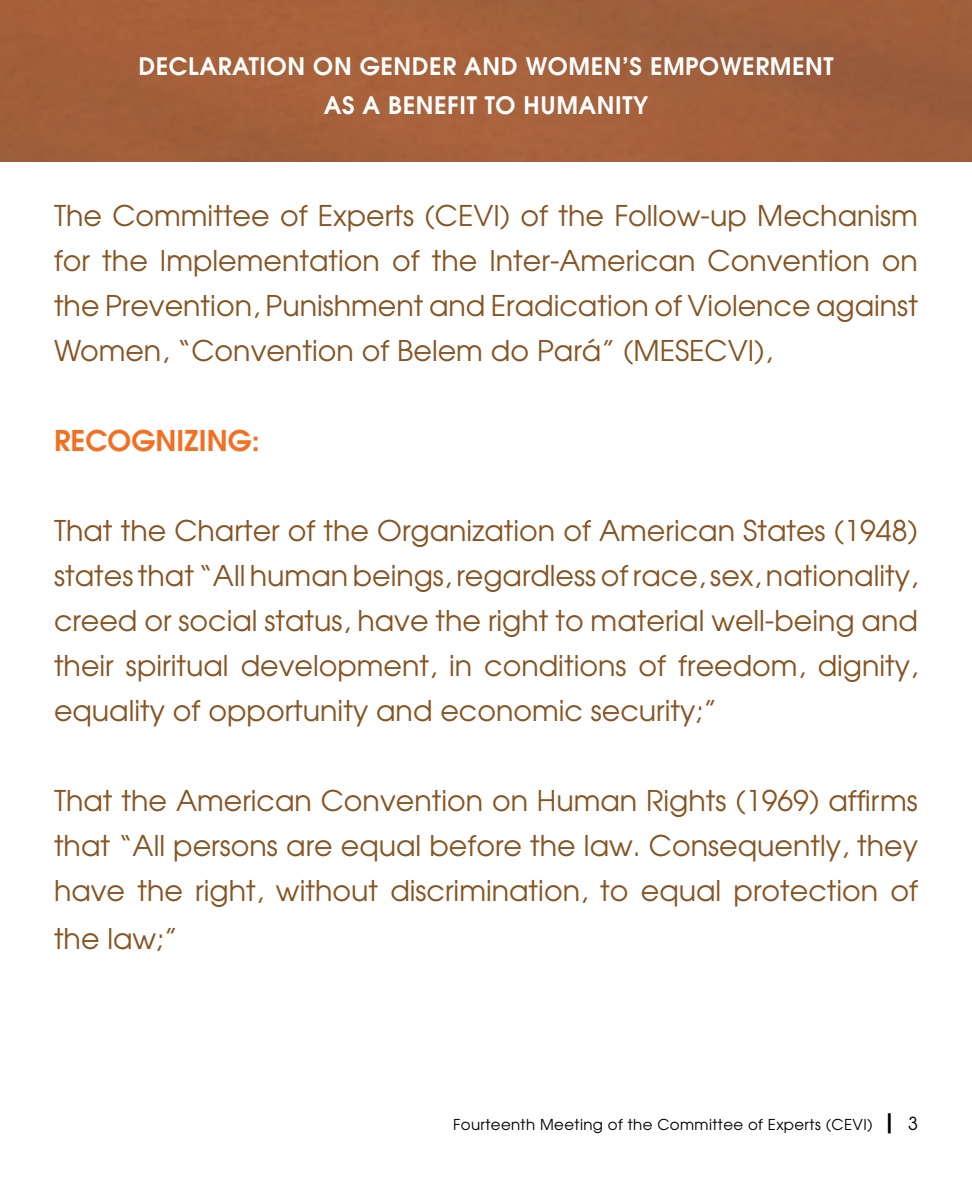
<style>
.page{position:relative;width:972px;height:1188px;background:#fff}
.page>*{position:absolute;margin:0;border:0;box-sizing:border-box;transform-origin:0 0}
.t1{font:28.5px/45px "Avant Garde";color:#865422;text-align:justify}
.t2{font:600 28.5px "Avant Garde";color:#f36f21}
.t3{font:600 24px/39px "Avant Garde";letter-spacing:.025em;color:#fff;text-align:center}
.t4{font:15px "Avant Garde";letter-spacing:.025em;color:#000}
.s1{font-weight:500;font-size:24px}
.s2{font-size:18px}
</style>
<div class="page">
<img style="left:0;top:0;width:972px;height:162px">
<p class="t3" style="left:138px;top:46px;width:697px">DECLARATION ON GENDER AND WOMEN’S EMPOWERMENT<br>AS A BENEFIT TO HUMANITY</p>
<p class="t1" style="left:54px;top:193px;width:866px">The Committee of Experts (CEVI) of the Follow-up Mechanism for the Implementation of the Inter-American Convention on the Prevention, Punishment and Eradication of Violence against Women, “Convention of Belem do Pará” (MESECVI),</p>
<p class="t2" style="left:54px;top:422px;width:207px">RECOGNIZING:</p>
<p class="t1" style="left:54px;top:508px;width:866px">That the Charter of the Organization of American States (1948) states that “All human beings, regardless of race, sex, nationality, creed or social status, have the right to material well-being and their spiritual development, in conditions of freedom, dignity, equality of opportunity and economic security;”</p>
<p class="t1" style="left:54px;top:778px;width:866px">That the American Convention on Human Rights (1969) affirms that “All persons are equal before the law. Consequently, they have the right, without discrimination, to equal protection of</p>
<p class="t1" style="left:54px;top:916px;width:126px">the law;”</p>
<p class="t4" style="left:453px;top:1115px;width:466px">Fourteenth Meeting of the Committee of Experts (CEVI) <span class="s1">|</span> <span class="s2">3</span></p>
</div>
